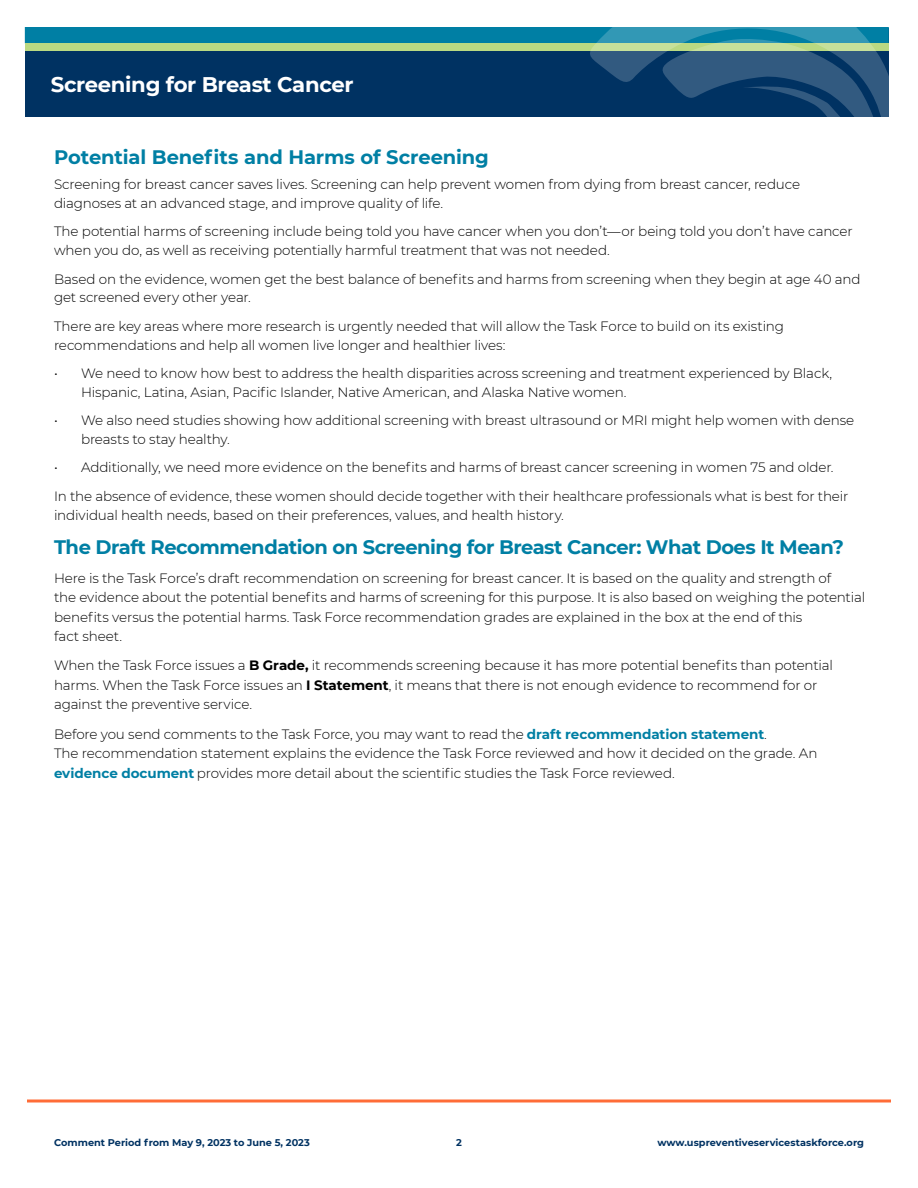
<style>
.page{position:relative;width:918px;height:1188px;background:#fff}
.page>*{position:absolute;margin:0;border:0;box-sizing:border-box;transform-origin:0 0}
.t1{font:700 21.15px "Montserrat";letter-spacing:-.015em;color:#fff}
.t2{font:700 19.5px "Montserrat";letter-spacing:-.025em;color:#007fa4}
.t3{font:700 19.5px "Montserrat";letter-spacing:-.005em;color:#007fa4}
.t4{font:300 13.5px/19.5px "Montserrat";letter-spacing:-.01em;color:#000}
.t5{font:700 9.75px "Montserrat";color:#003262}
.s1{font-weight:700}
.s2{font-weight:700;color:#007fa4}
</style>
<div class="page">
<div style="left:25px;top:28px;width:864px;height:89px;background:#003262"></div>
<div style="left:25px;top:27px;width:864px;height:16px;background:#007fa4"></div>
<div style="left:25px;top:43px;width:864px;height:8px;background:#bad982"></div>
<svg style="left:590px;top:27px;width:299px;height:90px"></svg>
<hr style="left:27px;top:1100px;width:864px;height:2px;background:#ff6c37">
<h1 class="t1" style="left:51px;top:69px;width:304px">Screening for Breast Cancer</h1>
<h3 class="t3" style="left:54px;top:143px;width:436px">Potential Benefits and Harms of Screening</h3>
<p class="t4" style="left:54px;top:175px;width:748px;line-height:18.8px">Screening for breast cancer saves lives. Screening can help prevent women from dying from breast cancer, reduce diagnoses at an advanced stage, and improve quality of life.</p>
<p class="t4" style="left:54px;top:222px;width:800px;line-height:18.8px">The potential harms of screening include being told you have cancer when you don’t—or being told you don’t have cancer when you do, as well as receiving potentially harmful treatment that was not needed.</p>
<p class="t4" style="left:54px;top:269px;width:808px;line-height:18.8px">Based on the evidence, women get the best balance of benefits and harms from screening when they begin at age 40 and get screened every other year.</p>
<p class="t4" style="left:54px;top:316px;width:732px;line-height:18.8px">There are key areas where more research is urgently needed that will allow the Task Force to build on its existing recommendations and help all women live longer and healthier lives:</p>
<p class="t4" style="left:81px;top:363px;width:753px;line-height:18.8px;text-indent:-27px">• We need to know how best to address the health disparities across screening and treatment experienced by Black,<br>Hispanic, Latina, Asian, Pacific Islander, Native American, and Alaska Native women.</p>
<p class="t4" style="left:81px;top:411px;width:775px;line-height:18.8px;text-indent:-27px">• We also need studies showing how additional screening with breast ultrasound or MRI might help women with dense breasts to stay healthy.</p>
<p class="t4" style="left:54px;top:457px;width:781px">• Additionally, we need more evidence on the benefits and harms of breast cancer screening in women 75 and older.</p>
<p class="t4" style="left:54px;top:486px;width:796px">In the absence of evidence, these women should decide together with their healthcare professionals what is best for their individual health needs, based on their preferences, values, and health history.</p>
<h3 class="t2" style="left:54px;top:533px;width:792px">The Draft Recommendation on Screening for Breast Cancer: What Does It Mean?</h3>
<p class="t4" style="left:54px;top:568px;width:813px">Here is the Task Force’s draft recommendation on screening for breast cancer. It is based on the quality and strength of<br>the evidence about the potential benefits and harms of screening for this purpose. It is also based on weighing the potential benefits versus the potential harms. Task Force recommendation grades are explained in the box at the end of this<br>fact sheet.</p>
<p class="t4" style="left:54px;top:655px;width:780px">When the Task Force issues a <span class="s1">B Grade,</span> it recommends screening because it has more potential benefits than potential harms. When the Task Force issues an <span class="s1">I Statement</span>, it means that there is not enough evidence to recommend for or against the preventive service.</p>
<p class="t4" style="left:54px;top:724px;width:765px">Before you send comments to the Task Force, you may want to read the <span class="s2">draft recommendation statement</span>.<br>The recommendation statement explains the evidence the Task Force reviewed and how it decided on the grade. An <span class="s2">evidence document</span> provides more detail about the scientific studies the Task Force reviewed.</p>
<p class="t5" style="left:54px;top:1136px;width:257px">Comment Period from May 9, 2023 to June 5, 2023</p>
<p class="t5" style="left:456px;top:1136px;width:7px">2</p>
<p class="t5" style="left:657px;top:1136px;width:208px">www.uspreventiveservicestaskforce.org</p>
</div>
